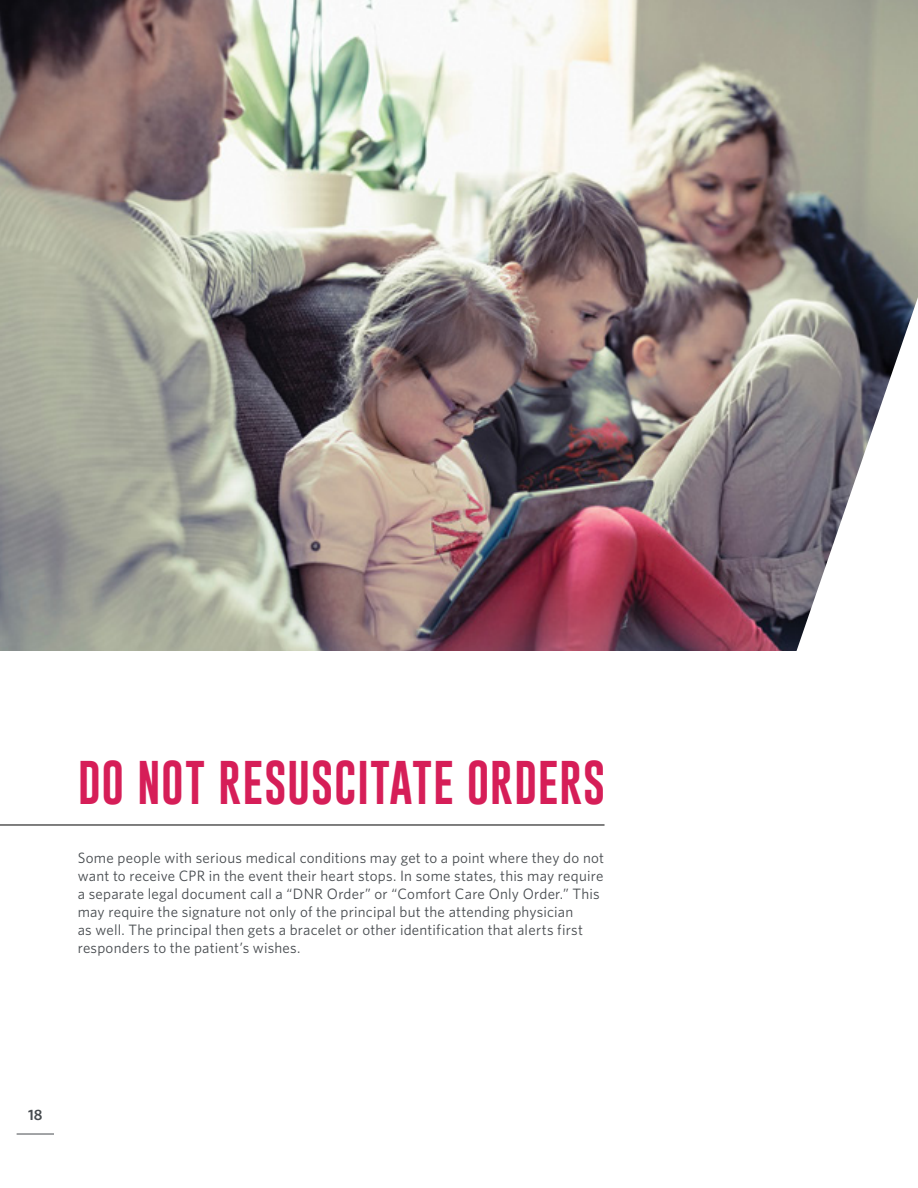
<style>
.page{position:relative;width:918px;height:1188px;background:#fff}
.page>*{position:absolute;margin:0;border:0;box-sizing:border-box;transform-origin:0 0}
.t1{font:45px "Gobold";letter-spacing:.015em;color:#d61e58}
.t2{font:15px/18px "Whitney";letter-spacing:.015em;color:#474b4f}
.t3{font:600 15px "Whitney";color:#474b4f}
</style>
<div class="page">
<hr style="left:17px;top:1134px;width:37px;height:1px;background:#474b4f">
<hr style="left:0;top:825px;width:605px;height:1px;background:#000">
<img style="left:0;top:0;width:918px;height:651px">
<svg style="left:787px;top:297px;width:131px;height:354px"></svg>
<h1 class="t1" style="left:78px;top:754px;width:529px">DO NOT RESUSCITATE ORDERS</h1>
<p class="t2" style="left:78px;top:848px;width:528px">Some people with serious medical conditions may get to a point where they do not want to receive CPR in the event their heart stops. In some states, this may require a separate legal document call a “DNR Order” or “Comfort Care Only Order.” This may require the signature not only of the principal but the attending physician<br>as well. The principal then gets a bracelet or other identification that alerts first responders to the patient’s wishes.</p>
<p class="t3" style="left:28px;top:1105px;width:16px">18</p>
</div>
